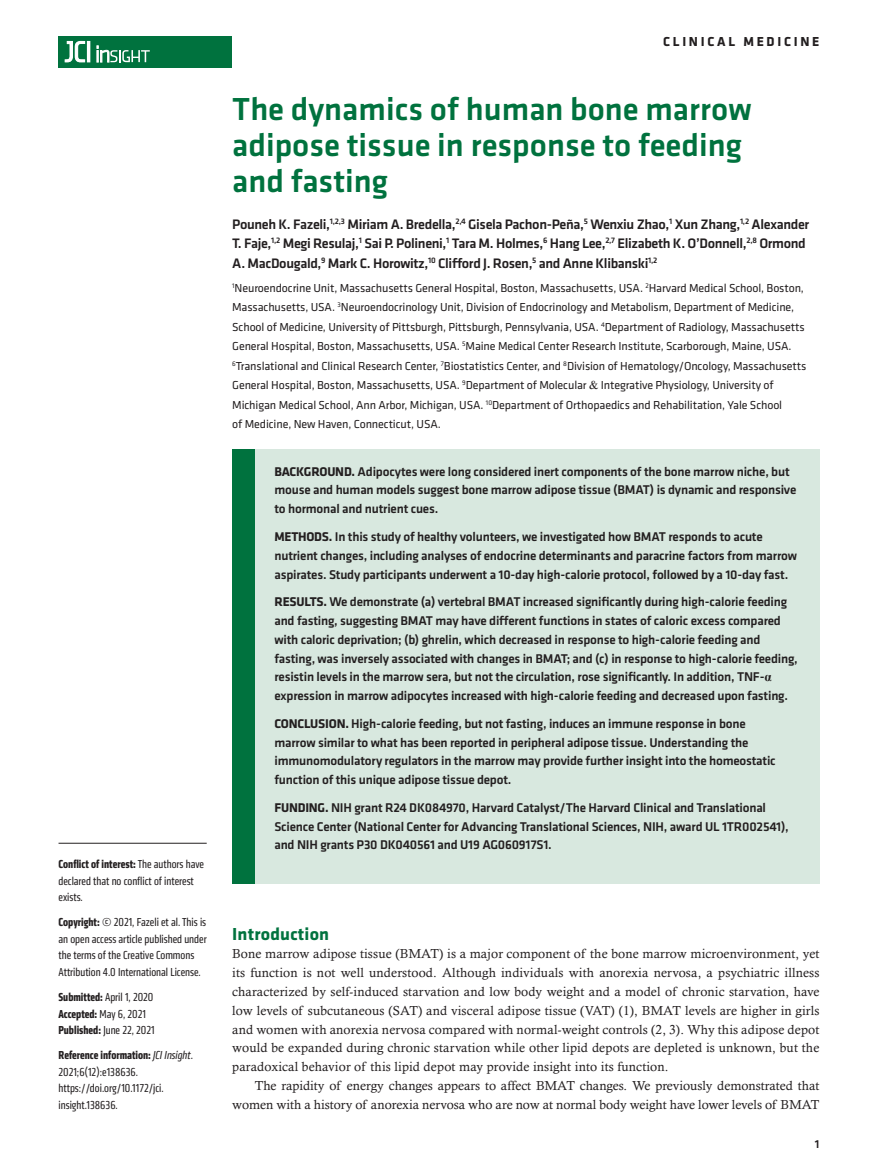
<style>
.page{position:relative;width:878px;height:1175px;background:#fff}
.page>*{position:absolute;margin:0;border:0;box-sizing:border-box;transform-origin:0 0}
.t1{font:500 33px/36px "Klavika Basic";color:#00723e}
.t2{font:700 18px "Klavika";letter-spacing:.01em;color:#00723e}
.t3{font:500 14.25px/19.5px "Klavika Basic";letter-spacing:-.025em;color:#231f20}
.t4{font:700 13.5px "Klavika Basic";letter-spacing:.2em;color:#231f20}
.t5{font:500 13.2px/18.8px "Klavika Basic";letter-spacing:-.015em;color:#231f20}
.t6{font:13.2px/18.8px "Calisto MT Std";color:#231f20;text-align:justify}
.t7{font:12px/19.5px "Klavika";letter-spacing:-.01em;color:#231f20}
.t8{font:condensed 12px/16.5px "Klavika";color:#231f20}
.t9{font:500 12px "Klavika Basic";color:#231f20}
.s1{font-weight:700}
.s2{font-style:italic}
.s3{font-family:"Times New Roman"}
.s4{font-family:"Times New Roman";font-weight:700}
</style>
<div class="page">
<div style="left:59px;top:36px;width:173px;height:31px;background:#00723e"></div>
<hr style="left:87px;top:41px;width:3px;height:21px;background:#fff">
<svg style="left:64px;top:41px;width:21px;height:22px"></svg>
<svg style="left:97px;top:46px;width:53px;height:16px"></svg>
<hr style="left:59px;top:843px;width:148px;height:1px;background:#231f20">
<div style="left:232px;top:449px;width:587px;height:434px;background:#d8e8df"></div>
<div style="left:232px;top:449px;width:22px;height:434px;background:#00723e"></div>
<p class="t8" style="left:59px;top:856px;width:147px"><span class="s1">Conflict of interest:</span> The authors have declared that no conflict of interest exists.</p>
<p class="t8" style="left:59px;top:914px;width:150px"><span class="s1">Copyright:</span> © 2021, Fazeli et al. This is an open access article published under the terms of the Creative Commons Attribution 4.0 International License.</p>
<p class="t8" style="left:59px;top:988px;width:98px"><span class="s1">Submitted:</span> April 1, 2020<br><span class="s1">Accepted:</span> May 6, 2021<br><span class="s1">Published:</span> June 22, 2021</p>
<p class="t8" style="left:59px;top:1046px;width:136px"><span class="s1">Reference information:</span> <span class="s2">JCI Insight</span>.<br>2021;6(12):e138636. https://doi.org/10.1172/jci. insight.138636.</p>
<p class="t4" style="left:663px;top:32px;width:158px">CLINICAL MEDICINE</p>
<h1 class="t1" style="left:232px;top:91px;width:521px">The dynamics of human bone marrow adipose tissue in response to feeding and fasting</h1>
<p class="t3" style="left:232px;top:214px;width:578px">Pouneh K. Fazeli,<sup>1,2,3</sup> Miriam A. Bredella,<sup>2,4</sup> Gisela Pachon-Peña,<sup>5</sup> Wenxiu Zhao,<sup>1</sup> Xun Zhang,<sup>1,2</sup> Alexander<br>T. Faje,<sup>1,2</sup> Megi Resulaj,<sup>1</sup> Sai P. Polineni,<sup>1</sup> Tara M. Holmes,<sup>6</sup> Hang Lee,<sup>2,7</sup> Elizabeth K. O’Donnell,<sup>2,8</sup> Ormond<br>A. MacDougald,<sup>9</sup> Mark C. Horowitz,<sup>10</sup> Clifford J. Rosen,<sup>5</sup> and Anne Klibanski<sup>1,2</sup></p>
<p class="t7" style="left:232px;top:277px;width:575px"><sup>1</sup>Neuroendocrine Unit, Massachusetts General Hospital, Boston, Massachusetts, USA. <sup>2</sup>Harvard Medical School, Boston, Massachusetts, USA. <sup>3</sup>Neuroendocrinology Unit, Division of Endocrinology and Metabolism, Department of Medicine, School of Medicine, University of Pittsburgh, Pittsburgh, Pennsylvania, USA. <sup>4</sup>Department of Radiology, Massachusetts General Hospital, Boston, Massachusetts, USA. <sup>5</sup>Maine Medical Center Research Institute, Scarborough, Maine, USA.<br><sup>6</sup>Translational and Clinical Research Center, <sup>7</sup>Biostatistics Center, and <sup>8</sup>Division of Hematology/Oncology, Massachusetts General Hospital, Boston, Massachusetts, USA. <sup>9</sup>Department of Molecular <span class="s3">&amp;</span> Integrative Physiology, University of Michigan Medical School, Ann Arbor, Michigan, USA. <sup>10</sup>Department of Orthopaedics and Rehabilitation, Yale School<br>of Medicine, New Haven, Connecticut, USA.</p>
<p class="t5" style="left:274px;top:461px;width:523px"><span class="s1">BACKGROUND.</span> Adipocytes were long considered inert components of the bone marrow niche, but mouse and human models suggest bone marrow adipose tissue (BMAT) is dynamic and responsive to hormonal and nutrient cues.</p>
<p class="t5" style="left:274px;top:527px;width:524px"><span class="s1">METHODS.</span> In this study of healthy volunteers, we investigated how BMAT responds to acute nutrient changes, including analyses of endocrine determinants and paracrine factors from marrow aspirates. Study participants underwent a 10-day high-calorie protocol, followed by a 10-day fast.</p>
<p class="t5" style="left:274px;top:592px;width:525px"><span class="s1">RESULTS.</span> We demonstrate (a) vertebral BMAT increased significantly during high-calorie feeding and fasting, suggesting BMAT may have different functions in states of caloric excess compared with caloric deprivation; (b) ghrelin, which decreased in response to high-calorie feeding and fasting, was inversely associated with changes in BMAT; and (c) in response to high-calorie feeding, resistin levels in the marrow sera, but not the circulation, rose significantly. In addition, TNF-<span class="s4">α </span>expression in marrow adipocytes increased with high-calorie feeding and decreased upon fasting.</p>
<p class="t5" style="left:274px;top:713px;width:503px"><span class="s1">CONCLUSION.</span> High-calorie feeding, but not fasting, induces an immune response in bone marrow similar to what has been reported in peripheral adipose tissue. Understanding the immunomodulatory regulators in the marrow may provide further insight into the homeostatic function of this unique adipose tissue depot.</p>
<p class="t5" style="left:274px;top:797px;width:516px"><span class="s1">FUNDING.</span> NIH grant R24 DK084970, Harvard Catalyst/The Harvard Clinical and Translational<br>Science Center (National Center for Advancing Translational Sciences, NIH, award UL 1TR002541), and NIH grants P30 DK040561 and U19 AG060917S1.</p>
<h2 class="t2" style="left:232px;top:920px;width:98px">Introduction</h2>
<p class="t6" style="left:232px;top:944px;width:588px">Bone marrow adipose tissue (BMAT) is a major component of the bone marrow microenvironment, yet its function is not well understood. Although individuals with anorexia nervosa, a psychiatric illness characterized by self-induced starvation and low body weight and a model of chronic starvation, have low levels of subcutaneous (SAT) and visceral adipose tissue (VAT) (1), BMAT levels are higher in girls and women with anorexia nervosa compared with normal-weight controls (2, 3). Why this adipose depot would be expanded during chronic starvation while other lipid depots are depleted is unknown, but the paradoxical behavior of this lipid depot may provide insight into its function.</p>
<p class="t6" style="left:232px;top:1076px;width:588px;text-align:right">The rapidity of energy changes appears to affect BMAT changes. We previously demonstrated that women with a history of anorexia nervosa who are now at normal body weight have lower levels of BMAT</p>
<p class="t9" style="left:814px;top:1135px;width:6px">1</p>
</div>
